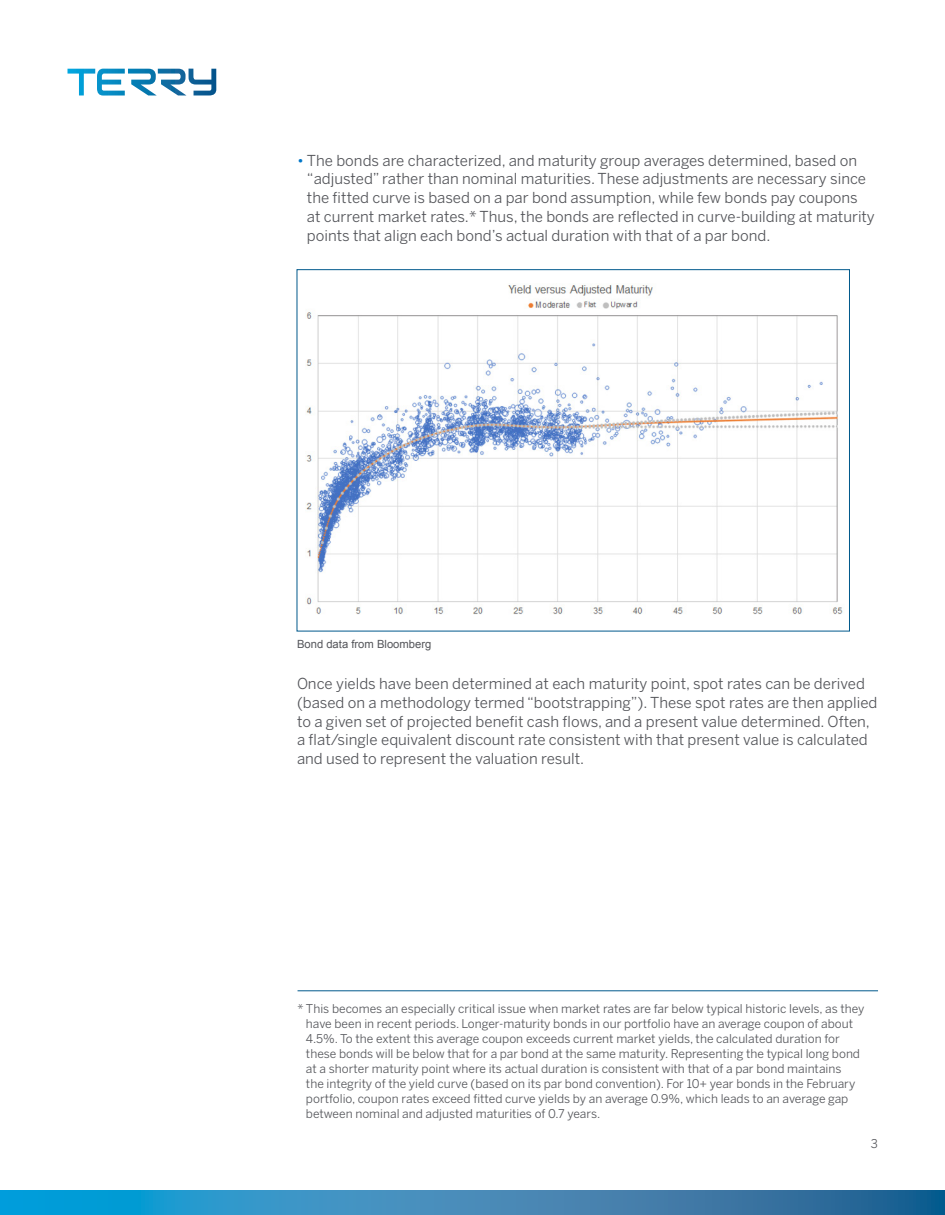
<style>
.page{position:relative;width:945px;height:1215px;background:#fff}
.page>*{position:absolute;margin:0;border:0;box-sizing:border-box;transform-origin:0 0}
.Body{font:15px/18.8px "Benton Sans";color:#54555a}
.Body-2{font:12px/15px "Benton Sans";color:#54555a}
.Body-3{font:11.25px "Arial";color:#54555a}
.s1{color:#0076c8}
</style>
<div class="page">
<svg style="left:0;top:1190px;width:945px;height:25px;background:#2f86b7"></svg>
<svg style="left:68px;top:69px;width:148px;height:27px"></svg>
<img style="left:306px;top:284px;width:537px;height:330px">
<hr style="left:298px;top:991px;width:580px;height:1px;background:#00598c">
<p class="Body" style="left:307px;top:151px;width:569px;text-indent:-10px"><span class="s1">•</span> The bonds are characterized, and maturity group averages determined, based on “adjusted” rather than nominal maturities. These adjustments are necessary since the fitted curve is based on a par bond assumption, while few bonds pay coupons at current market rates.* Thus, the bonds are reflected in curve-building at maturity points that align each bond’s actual duration with that of a par bond.</p>
<p class="Body-3" style="left:297px;top:637px;width:136px">Bond data from Bloomberg</p>
<p class="Body" style="left:297px;top:674px;width:582px">Once yields have been determined at each maturity point, spot rates can be derived (based on a methodology termed “bootstrapping”). These spot rates are then applied to a given set of projected benefit cash flows, and a present value determined. Often, a flat/single equivalent discount rate consistent with that present value is calculated and used to represent the valuation result.</p>
<p class="Body-2" style="left:306px;top:1001px;width:560px;text-indent:-8px">* This becomes an especially critical issue when market rates are far below typical historic levels, as they have been in recent periods. Longer-maturity bonds in our portfolio have an average coupon of about 4.5%. To the extent this average coupon exceeds current market yields, the calculated duration for these bonds will be below that for a par bond at the same maturity. Representing the typical long bond at a shorter maturity point where its actual duration is consistent with that of a par bond maintains<br>the integrity of the yield curve (based on its par bond convention). For 10+ year bonds in the February portfolio, coupon rates exceed fitted curve yields by an average 0.9%, which leads to an average gap between nominal and adjusted maturities of 0.7 years.</p>
<p class="Body-2" style="left:871px;top:1136px;width:9px">3</p>
</div>
